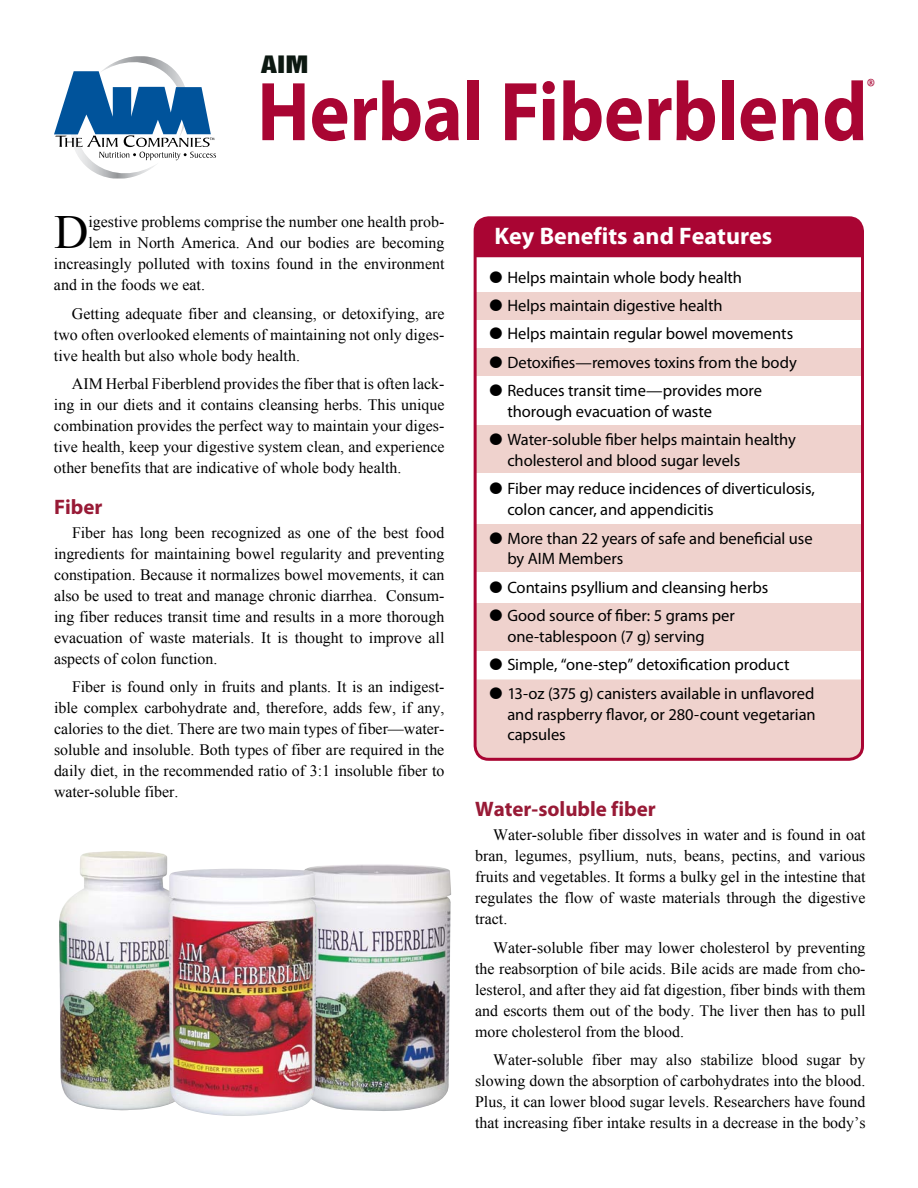
<style>
.page{position:relative;width:918px;height:1188px;background:#fff}
.page>*{position:absolute;margin:0;border:0;box-sizing:border-box;transform-origin:0 0}
.t1{font:700 84.3px "Myriad Pro";letter-spacing:-.005em;color:#a90533;scale:.9 1}
.t2{font:47.55px "Times New Roman";color:#000}
.t3{font:700 condensed 29.55px "Minion Pro";color:#a90533;scale:.9 1}
.t4{font:700 24px "Myriad Pro";color:#fff}
.t5{font:21.9px "Helvetica Inserat";color:#0c1811;scale:1.35 1}
.t6{font:700 21px "Myriad Pro";color:#981a36}
.t7{font:16.5px/20.9px "Myriad Pro";letter-spacing:-.005em;color:#000}
.t8{font:15.9px/21px "Times New Roman";color:#000;text-align:justify}
</style>
<div class="page">
<div style="left:476px;top:680px;width:388px;height:79px;background:#efd2cd"></div>
<div style="left:475px;top:603px;width:388px;height:48px;background:#efd2cd"></div>
<div style="left:476px;top:525px;width:387px;height:47px;background:#efd2cd"></div>
<div style="left:477px;top:425px;width:387px;height:48px;background:#efd2cd"></div>
<div style="left:476px;top:348px;width:387px;height:28px;background:#efd2cd"></div>
<div style="left:475px;top:292px;width:387px;height:28px;background:#efd2cd"></div>
<img style="left:306px;top:864px;width:146px;height:247px">
<img style="left:59px;top:851px;width:109px;height:260px">
<img style="left:168px;top:869px;width:148px;height:247px">
<svg style="left:54px;top:56px;width:162px;height:122px"></svg>
<div style="left:474px;top:216px;width:390px;height:545px;border:3px solid #a90533;border-radius:14px"></div>
<div style="left:475px;top:217px;width:389px;height:40px;background:#a90533"></div>
<h3 class="t5" style="left:261px;top:51px;width:37px">AIM</h3>
<h1 class="t1" style="left:257px;top:57px;width:679px">Herbal Fiberblend</h1>
<h3 class="t3" style="left:867px;top:68px;width:11px">®</h3>
<h2 class="t2" style="left:54px;top:200px;width:36px">D</h2>
<p class="t8" style="left:88px;top:211px;width:358px">igestive problems comprise the number one health prob-</p>
<p class="t8" style="left:88px;top:232px;width:358px">lem in North America. And our bodies are becoming</p>
<p class="t8" style="left:54px;top:253px;width:392px">increasingly polluted with toxins found in the environment</p>
<p class="t8" style="left:54px;top:274px;width:153px">and in the foods we eat.</p>
<p class="t8" style="left:54px;top:303px;width:392px;text-indent:18px">Getting adequate fiber and cleansing, or detoxifying, are two often overlooked elements of maintaining not only diges&shy;tive health but also whole body health.</p>
<p class="t8" style="left:54px;top:373px;width:392px;text-indent:18px">AIM Herbal Fiberblend provides the fiber that is often lack&shy;ing in our diets and it contains cleansing herbs. This unique combination provides the perfect way to maintain your diges&shy;tive health, keep your digestive system clean, and experience other benefits that are indicative of whole body health.</p>
<h3 class="t6" style="left:54px;top:493px;width:50px">Fiber</h3>
<p class="t8" style="left:54px;top:522px;width:392px;text-indent:18px">Fiber has long been recognized as one of the best food ingredients for maintaining bowel regularity and preventing constipation. Because it normalizes bowel movements, it can also be used to treat and manage chronic diarrhea. Consum&shy;ing fiber reduces transit time and results in a more thorough evacuation of waste materials. It is thought to improve all aspects of colon function.</p>
<p class="t8" style="left:54px;top:676px;width:392px;text-indent:18px">Fiber is found only in fruits and plants. It is an indigest&shy;ible complex carbohydrate and, therefore, adds few, if any, calories to the diet. There are two main types of fiber—water&shy;soluble and insoluble. Both types of fiber are required in the daily diet, in the recommended ratio of 3:1 insoluble fiber to water-soluble fiber.</p>
<h3 class="t4" style="left:494px;top:220px;width:279px">Key Benefits and Features</h3>
<p class="t7" style="left:489px;top:266px;width:254px">● Helps maintain whole body health</p>
<p class="t7" style="left:489px;top:295px;width:235px">● Helps maintain digestive health</p>
<p class="t7" style="left:489px;top:323px;width:305px">● Helps maintain regular bowel movements</p>
<p class="t7" style="left:489px;top:351px;width:309px">● Detoxifies—removes toxins from the body</p>
<p class="t7" style="left:507px;top:380px;width:256px;text-indent:-18px">● Reduces transit time—provides more thorough evacuation of waste</p>
<p class="t7" style="left:507px;top:429px;width:290px;text-indent:-18px">● Water-soluble fiber helps maintain healthy cholesterol and blood sugar levels</p>
<p class="t7" style="left:507px;top:478px;width:309px;text-indent:-18px">● Fiber may reduce incidences of diverticulosis, colon cancer, and appendicitis</p>
<p class="t7" style="left:507px;top:527px;width:307px;text-indent:-18px">● More than 22 years of safe and beneficial use by AIM Members</p>
<p class="t7" style="left:489px;top:577px;width:280px">● Contains psyllium and cleansing herbs</p>
<p class="t7" style="left:507px;top:605px;width:229px;text-indent:-18px">● Good source of fiber: 5 grams per one-tablespoon (7 g) serving</p>
<p class="t7" style="left:489px;top:654px;width:302px">● Simple, “one-step” detoxification product</p>
<p class="t7" style="left:507px;top:683px;width:310px;text-align:justify;text-indent:-18px">● 13-oz (375 g) canisters available in unflavored and raspberry flavor, or 280-count vegetarian capsules</p>
<h3 class="t6" style="left:475px;top:795px;width:182px">Water-soluble fiber</h3>
<p class="t8" style="left:475px;top:824px;width:392px;text-indent:18px">Water-soluble fiber dissolves in water and is found in oat bran, legumes, psyllium, nuts, beans, pectins, and various fruits and vegetables. It forms a bulky gel in the intestine that regulates the flow of waste materials through the digestive tract.</p>
<p class="t8" style="left:475px;top:937px;width:392px;text-indent:18px">Water-soluble fiber may lower cholesterol by preventing the reabsorption of bile acids. Bile acids are made from cho&shy;lesterol, and after they aid fat digestion, fiber binds with them and escorts them out of the body. The liver then has to pull more cholesterol from the blood.</p>
<p class="t8" style="left:475px;top:1049px;width:392px;text-indent:18px">Water-soluble fiber may also stabilize blood sugar by slowing down the absorption of carbohydrates into the blood.<br>Plus, it can lower blood sugar levels. Researchers have found that increasing fiber intake results in a decrease in the body’s</p>
</div>
